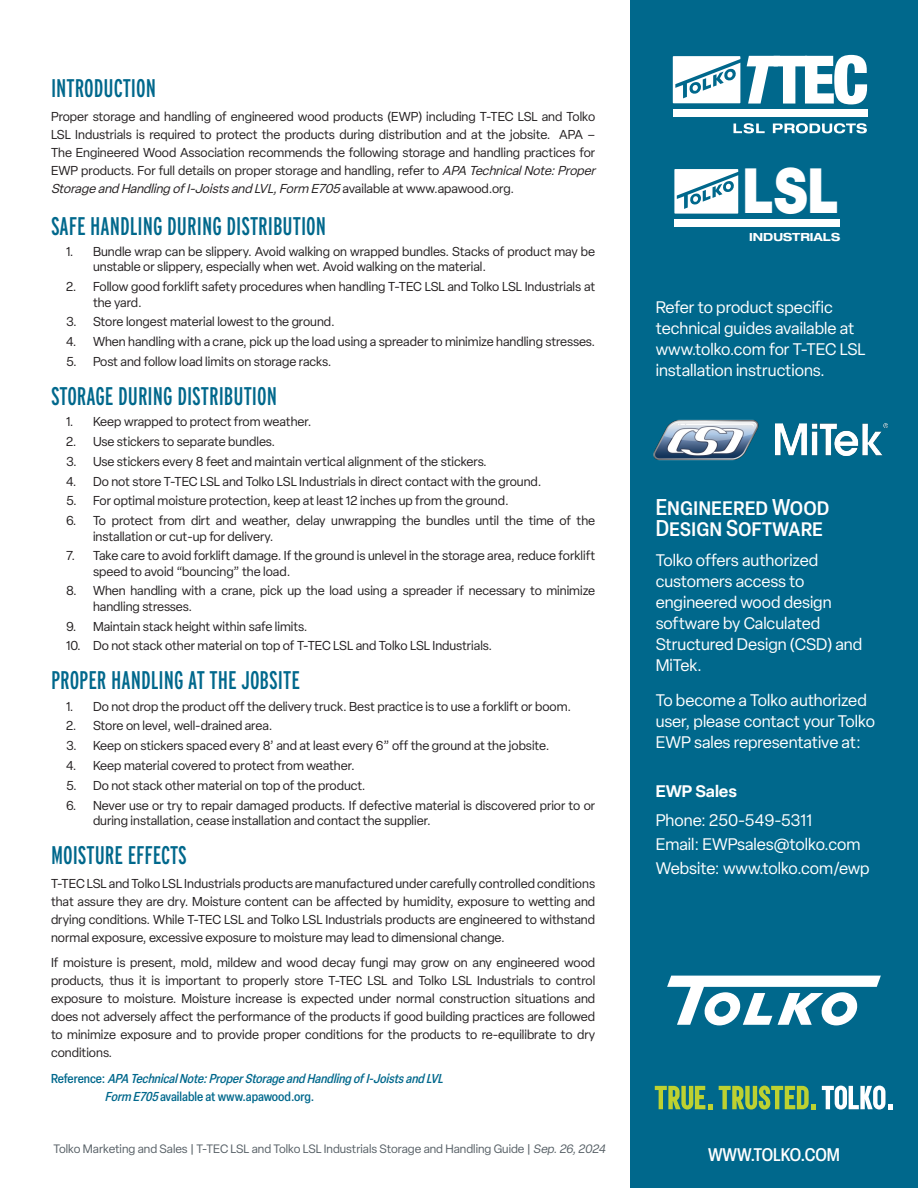
<style>
.page{position:relative;width:918px;height:1188px;background:#fff}
.page>*{position:absolute;margin:0;border:0;box-sizing:border-box;transform-origin:0 0}
.t1{font:900 62.4px "Helvetica Neue LT Std";color:#fff;scale:.8 1}
.Heading_1{font:25.5px "Interstate Compressed";color:#00688c}
.Blue_Box_text{font:500 condensed 22.5px/21px "Elza";color:#fff}
.t2{font:500 condensed 18px "Elza";color:#fff}
.Blue_Box_text-2{font:16.5px/21px "Elza";color:#fff}
.Blue_Box_text-3{font:600 16.5px "Elza";color:#fff}
.Paragraphs{font:12.75px/18px "Elza";color:#231f20}
.Paragraphs-2{font:italic 500 condensed 12.75px/18px "Elza";color:#00688c}
.t3{font:12px "Elza";color:#576066}
.t4{font:700 expanded 11.25px "Helvetica Neue LT Pro";color:#fff}
.s1{font-style:italic}
.s2{font-style:normal}
</style>
<div class="page">
<div style="left:630px;top:0;width:288px;height:1188px;background:#00688c"></div>
<svg style="left:667px;top:976px;width:214px;height:49px"></svg>
<svg style="left:655px;top:1086px;width:58px;height:24px"></svg>
<svg style="left:719px;top:1086px;width:97px;height:24px"></svg>
<svg style="left:822px;top:1086px;width:71px;height:24px"></svg>
<svg style="left:673px;top:56px;width:67px;height:47px;background:#cee2e9"></svg>
<div style="left:673px;top:109px;width:194px;height:8px;background:#fff"></div>
<svg style="left:747px;top:55px;width:120px;height:49px"></svg>
<svg style="left:734px;top:123px;width:31px;height:10px"></svg>
<svg style="left:773px;top:123px;width:94px;height:10px"></svg>
<svg style="left:674px;top:169px;width:64px;height:45px;background:#cce1e8"></svg>
<div style="left:674px;top:219px;width:166px;height:7px;background:#fff"></div>
<img style="left:653px;top:419px;width:106px;height:42px">
<img style="left:776px;top:424px;width:111px;height:31px">
<p class="Heading_1" style="left:51px;top:74px;width:107px">INTRODUCTION</p>
<p class="Paragraphs" style="left:51px;top:107px;width:550px">Proper storage and handling of engineered wood products (EWP) including T-TEC LSL and Tolko LSL Industrials is required to protect the products during distribution and at the jobsite. APA – The Engineered Wood Association recommends the following storage and handling practices for EWP products. For full details on proper storage and handling, refer to <span class="s1">APA TechnicalNote:Proper Storageand Handling ofI-Joistsand LVL,Form E705</span> a v a i l a b l e a t w w w . a p a w o o d . o r g .</p>
<p class="Heading_1" style="left:51px;top:212px;width:277px">SAFE HANDLING DURING DISTRIBUTION</p>
<p class="Paragraphs" style="left:93px;top:244px;width:504px;line-height:15.3px;text-indent:-27px">1. Bundle wrap can be slippery. Avoid walking on wrapped bundles. Stacks of product may be unstable or slippery, especially when wet. Avoid walking on the material.</p>
<p class="Paragraphs" style="left:93px;top:279px;width:504px;line-height:15.3px;text-indent:-27px">2. Follow good forklift safety procedures when handling T-TEC LSL and Tolko LSL Industrials at the yard.</p>
<p class="Paragraphs" style="left:66px;top:313px;width:270px">3. Store longest material lowest to the ground.</p>
<p class="Paragraphs" style="left:66px;top:333px;width:531px">4. When handling with a crane, pick up the load using a spreader to minimize handling stresses.</p>
<p class="Paragraphs" style="left:66px;top:352px;width:267px">5. Post and follow load limits on storage racks.</p>
<p class="Heading_1" style="left:51px;top:382px;width:228px">STORAGE DURING DISTRIBUTION</p>
<p class="Paragraphs" style="left:66px;top:413px;width:247px">1. Keep wrapped to protect from weather.</p>
<p class="Paragraphs" style="left:66px;top:433px;width:211px">2. Use stickers to separate bundles.</p>
<p class="Paragraphs" style="left:66px;top:452px;width:423px">3. Use stickers every 8 feet and maintain vertical alignment of the stickers.</p>
<p class="Paragraphs" style="left:66px;top:472px;width:477px">4. Do not store T-TEC LSL and Tolko LSL Industrials in direct contact with the ground.</p>
<p class="Paragraphs" style="left:66px;top:492px;width:444px">5. For optimal moisture protection, keep at least 12 inches up from the ground.</p>
<p class="Paragraphs" style="left:93px;top:513px;width:504px;line-height:15.3px;text-indent:-27px">6. To protect from dirt and weather, delay unwrapping the bundles until the time of the installation or cut-up for delivery.</p>
<p class="Paragraphs" style="left:93px;top:548px;width:504px;line-height:15.3px;text-indent:-27px">7. Take care to avoid forklift damage. If the ground is unlevel in the storage area, reduce forklift speed to avoid “bouncing” the load.</p>
<p class="Paragraphs" style="left:93px;top:583px;width:504px;line-height:15.3px;text-indent:-27px">8. When handling with a crane, pick up the load using a spreader if necessary to minimize handling stresses.</p>
<p class="Paragraphs" style="left:66px;top:617px;width:243px">9. Maintain stack height within safe limits.</p>
<p class="Paragraphs" style="left:66px;top:637px;width:428px">10. Do not stack other material on top of T-TEC LSL and Tolko LSL Industrials.</p>
<p class="Heading_1" style="left:51px;top:666px;width:250px">PROPER HANDLING AT THE JOBSITE</p>
<p class="Paragraphs" style="left:66px;top:697px;width:507px">1. Do not drop the product off the delivery truck. Best practice is to use a forklift or boom.</p>
<p class="Paragraphs" style="left:66px;top:717px;width:208px">2. Store on level, well-drained area.</p>
<p class="Paragraphs" style="left:66px;top:737px;width:485px">3. Keep on stickers spaced every 8’ and at least every 6” off the ground at the jobsite.</p>
<p class="Paragraphs" style="left:66px;top:757px;width:290px">4. Keep material covered to protect from weather.</p>
<p class="Paragraphs" style="left:66px;top:776px;width:301px">5. Do not stack other material on top of the product.</p>
<p class="Paragraphs" style="left:93px;top:798px;width:504px;line-height:15.3px;text-indent:-27px">6. Never use or try to repair damaged products. If defective material is discovered prior to or during installation, cease installation and contact the supplier.</p>
<p class="Heading_1" style="left:51px;top:841px;width:137px">MOISTURE EFFECTS</p>
<p class="Paragraphs" style="left:51px;top:874px;width:546px;text-align:justify">T-TEC LSL and Tolko LSL Industrials products are manufactured under carefully controlled conditions that assure they are dry. Moisture content can be affected by humidity, exposure to wetting and drying conditions. While T-TEC LSL and Tolko LSL Industrials products are engineered to withstand normal exposure, excessive exposure to moisture may lead to dimensional change.</p>
<p class="Paragraphs" style="left:51px;top:954px;width:546px;text-align:justify">If moisture is present, mold, mildew and wood decay fungi may grow on any engineered wood products, thus it is important to properly store T-TEC LSL and Tolko LSL Industrials to control exposure to moisture. Moisture increase is expected under normal construction situations and does not adversely affect the performance of the products if good building practices are followed to minimize exposure and to provide proper conditions for the products to re-equilibrate to dry conditions.</p>
<p class="Paragraphs-2" style="left:105px;top:1069px;width:343px;text-indent:-54px"><span class="s2">R e f e r e n c e :</span> APA TechnicalNote:ProperStorageandHandlingofI-JoistsandLVL<br>Form E705<span class="s2">available at www.apawood.org.</span></p>
<p class="t3" style="left:54px;top:1141px;width:556px">Tolko Marketing and Sales | T-TEC LSL and Tolko LSL Industrials Storage and Handling Guide | <span class="s1">Sep.26,2024</span></p>
<p class="t1" style="left:743px;top:154px;width:122px">LSL</p>
<p class="t4" style="left:749px;top:229px;width:93px">INDUSTRIALS</p>
<p class="Blue_Box_text-2" style="left:656px;top:296px;width:211px">Refer to product specific technical guides available at www.tolko.com for T-TEC LSL installation instructions.</p>
<p class="Blue_Box_text" style="left:656px;top:496px;width:175px">Engineered Wood<br>Design Software</p>
<p class="Blue_Box_text-2" style="left:656px;top:550px;width:208px">Tolko offers authorized customers access to engineered wood design software by Calculated<br>Structured Design (CSD) and<br>MiTek.</p>
<p class="Blue_Box_text-2" style="left:656px;top:689px;width:221px">To become a Tolko authorized user, please contact your Tolko<br>EWP sales representative at:</p>
<p class="Blue_Box_text-3" style="left:656px;top:780px;width:83px">EWP Sales</p>
<p class="Blue_Box_text-2" style="left:656px;top:809px;width:158px">Phone: 250-549-5311</p>
<p class="Blue_Box_text-2" style="left:656px;top:833px;width:206px">Email: EWPsales@tolko.com</p>
<p class="Blue_Box_text-2" style="left:656px;top:857px;width:216px">Website: www.tolko.com/ewp</p>
<p class="t2" style="left:708px;top:1142px;width:133px">WWW.TOLKO.COM</p>
</div>
